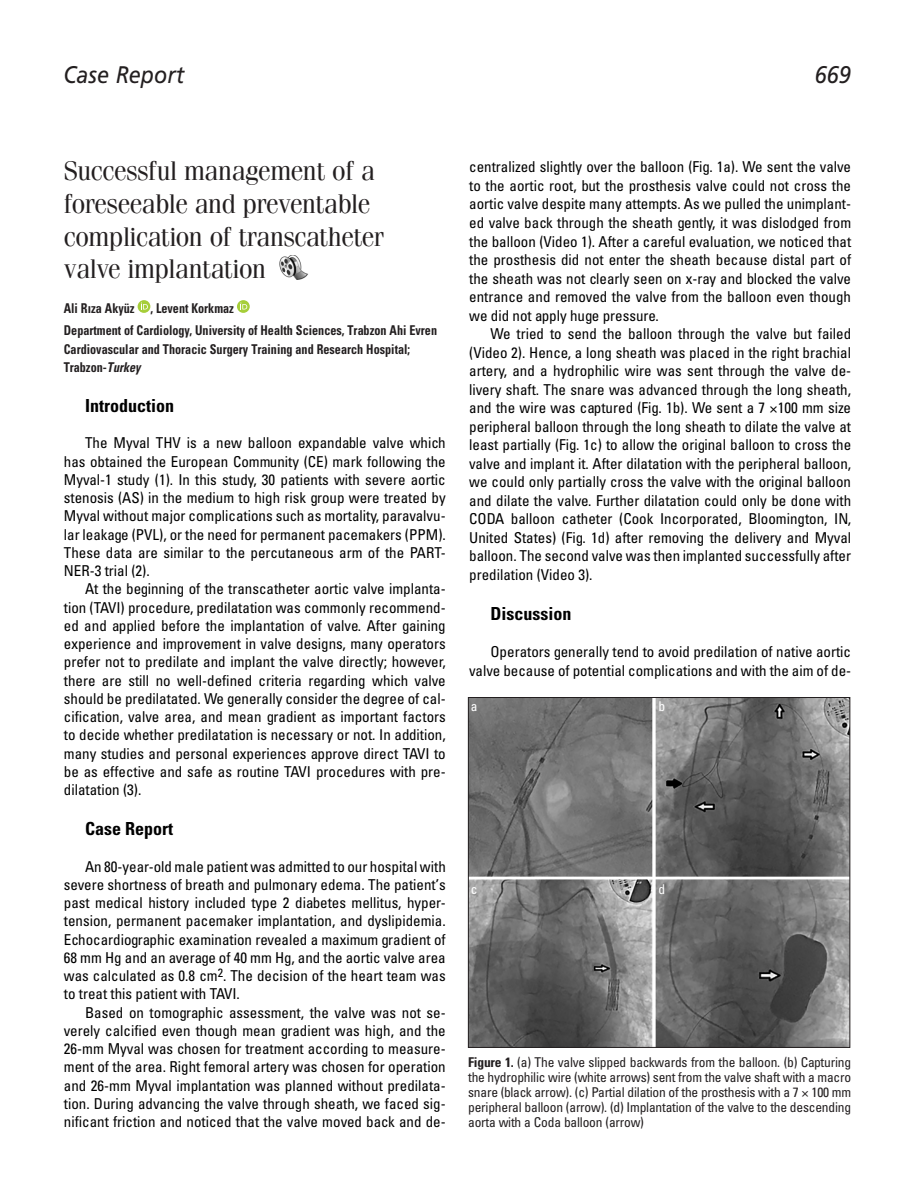
<style>
.page{position:relative;width:915px;height:1191px;background:#fff}
.page>*{position:absolute;margin:0;border:0;box-sizing:border-box;transform-origin:0 0}
.t1{font:27px/32.7px "Fenice Tr";letter-spacing:-.015em;color:#231f20}
.t2{font:24px "Frutiger Italic Tr";color:#231f20;scale:.9 1}
.Gövde{font:18px "Univers Cond Bd Tr";color:#000}
.Gövde-2{font:15px/18.3px "Univers Condensed Tr";color:#000;text-align:justify}
.t3{font:13.5px/15px "Univers Condensed Tr";letter-spacing:-.015em;color:#231f20;text-align:justify}
.t4{font:13.5px/18.3px "Univers Cond Bd Tr";color:#231f20;scale:.9 1}
.t5{font:13.5px "Univers Condensed Tr";color:#fff}
.s1{font-family:"Univers Cond Bd Ita Tr"}
.s2{font-family:"Univers Cond Bd Tr"}
</style>
<div class="page">
<svg style="left:137px;top:300px;width:13px;height:13px"></svg>
<svg style="left:141px;top:302px;width:7px;height:7px"></svg>
<svg style="left:237px;top:300px;width:13px;height:13px"></svg>
<svg style="left:240px;top:302px;width:7px;height:7px"></svg>
<img style="left:279px;top:255px;width:29px;height:25px">
<img style="left:470px;top:699px;width:377px;height:346px">
<div style="left:468px;top:697px;width:381px;height:350px;border:1px solid #231f20"></div>
<p class="t2" style="left:63px;top:61px;width:136px">Case Report</p>
<p class="t2" style="left:814px;top:61px;width:42px">669</p>
<p class="t1" style="left:64px;top:155px;width:321px">Successful management of a foreseeable and preventable complication of transcatheter valve implantation</p>
<p class="t4" style="left:64px;top:299px;width:190px">Ali Rıza Akyüz , Levent Korkmaz</p>
<p class="t4" style="left:64px;top:321px;width:416px">Department of Cardiology, University of Health Sciences, Trabzon Ahi Evren<br>Cardiovascular and Thoracic Surgery Training and Research Hospital;<br>Trabzon-<span class="s1">Turkey</span></p>
<p class="Gövde" style="left:85px;top:394px;width:91px">Introduction</p>
<p class="Gövde-2" style="left:64px;top:433px;width:383px;text-indent:21px">The Myval THV is a new balloon expandable valve which has obtained the European Community (CE) mark following the Myval-1 study (1). In this study, 30 patients with severe aortic stenosis (AS) in the medium to high risk group were treated by Myval without major complications such as mortality, paravalvu&shy;lar leakage (PVL), or the need for permanent pacemakers (PPM).<br>These data are similar to the percutaneous arm of the PART-NER-3 trial (2).</p>
<p class="Gövde-2" style="left:64px;top:579px;width:383px;text-indent:21px">At the beginning of the transcatheter aortic valve implanta&shy;tion (TAVI) procedure, predilatation was commonly recommend&shy;ed and applied before the implantation of valve. After gaining experience and improvement in valve designs, many operators prefer not to predilate and implant the valve directly; however, there are still no well-defined criteria regarding which valve should be predilatated. We generally consider the degree of cal&shy;cification, valve area, and mean gradient as important factors to decide whether predilatation is necessary or not. In addition, many studies and personal experiences approve direct TAVI to be as effective and safe as routine TAVI procedures with pre&shy;dilatation (3).</p>
<p class="Gövde" style="left:85px;top:817px;width:90px">Case Report</p>
<p class="Gövde-2" style="left:64px;top:857px;width:383px;text-indent:21px">An 80-year-old male patient was admitted to our hospital with severe shortness of breath and pulmonary edema. The patient’s past medical history included type 2 diabetes mellitus, hyper&shy;tension, permanent pacemaker implantation, and dyslipidemia.<br>Echocardiographic examination revealed a maximum gradient of 68 mm Hg and an average of 40 mm Hg, and the aortic valve area was calculated as 0.8 cm<sup>2</sup>. The decision of the heart team was to treat this patient with TAVI.</p>
<p class="Gövde-2" style="left:64px;top:1002px;width:383px;text-indent:21px">Based on tomographic assessment, the valve was not se&shy;verely calcified even though mean gradient was high, and the 26-mm Myval was chosen for treatment according to measure&shy;ment of the area. Right femoral artery was chosen for operation and 26-mm Myval implantation was planned without predilata&shy;tion. During advancing the valve through sheath, we faced sig&shy;nificant friction and noticed that the valve moved back and de-</p>
<p class="Gövde-2" style="left:469px;top:157px;width:383px">centralized slightly over the balloon (Fig. 1a). We sent the valve to the aortic root, but the prosthesis valve could not cross the aortic valve despite many attempts. As we pulled the unimplant&shy;ed valve back through the sheath gently, it was dislodged from the balloon (Video 1). After a careful evaluation, we noticed that the prosthesis did not enter the sheath because distal part of the sheath was not clearly seen on x-ray and blocked the valve entrance and removed the valve from the balloon even though we did not apply huge pressure.</p>
<p class="Gövde-2" style="left:469px;top:324px;width:383px;text-indent:21px">We tried to send the balloon through the valve but failed (Video 2). Hence, a long sheath was placed in the right brachial artery, and a hydrophilic wire was sent through the valve de&shy;livery shaft. The snare was advanced through the long sheath, and the wire was captured (Fig. 1b). We sent a 7 100 mm size peripheral balloon through the long sheath to dilate the valve at least partially (Fig. 1c) to allow the original balloon to cross the valve and implant it. After dilatation with the peripheral balloon, we could only partially cross the valve with the original balloon and dilate the valve. Further dilatation could only be done with CODA balloon catheter (Cook Incorporated, Bloomington, IN, United States) (Fig. 1d) after removing the delivery and Myval balloon. The second valve was then implanted successfully after predilation (Video 3).</p>
<p class="Gövde" style="left:490px;top:603px;width:82px">Discussion</p>
<p class="Gövde-2" style="left:469px;top:642px;width:383px;text-align:right">Operators generally tend to avoid predilation of native aortic valve because of potential complications and with the aim of de-</p>
<p class="t5" style="left:470px;top:697px;width:8px">a</p>
<p class="t5" style="left:470px;top:880px;width:8px">c</p>
<p class="t5" style="left:658px;top:697px;width:8px">b</p>
<p class="t5" style="left:658px;top:880px;width:8px">d</p>
<p class="t3" style="left:468px;top:1054px;width:384px"><span class="s2">Figure 1.</span> (a) The valve slipped backwards from the balloon. (b) Capturing the hydrophilic wire (white arrows) sent from the valve shaft with a macro snare (black arrow). (c) Partial dilation of the prosthesis with a 7 100 mm peripheral balloon (arrow). (d) Implantation of the valve to the descending aorta with a Coda balloon (arrow)</p>
</div>
